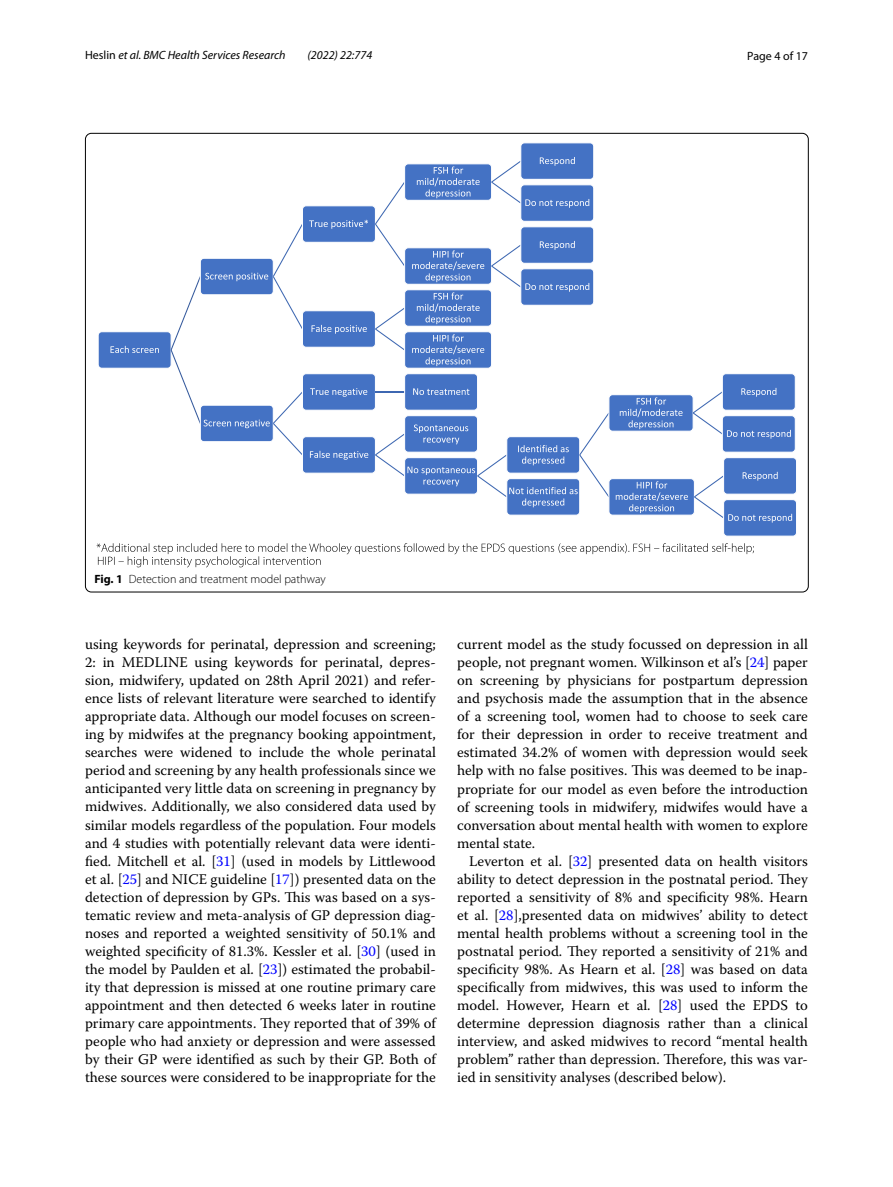
<style>
.page{position:relative;width:893px;height:1187px;background:#fff}
.page>*{position:absolute;margin:0;border:0;box-sizing:border-box;transform-origin:0 0}
.t1{font:14.7px/18px "Warnock Pro";color:#000;text-align:justify}
.t2{font:italic 12px "Myriad Pro";color:#000}
.t3{font:300 12px "Myriad Pro";color:#000}
.t4{font:12px "Myriad Pro";color:#000}
.s1{font-style:normal}
.s2{font-weight:700}
.s3{color:#00f}
</style>
<div class="page">
<svg style="left:98px;top:143px;width:698px;height:393px"></svg>
<svg style="left:97px;top:543px;width:657px;height:24px"></svg>
<p class="t2" style="left:85px;top:48px;width:202px"><span class="s1">Heslin</span> et al. BMC Health Services Research</p>
<p class="t2" style="left:308px;top:48px;width:66px">(2022) 22:774</p>
<p class="t4" style="left:747px;top:48px;width:62px">Page 4 of 17</p>
<p class="t3" style="left:94px;top:572px;width:233px"><span class="s2">Fig. 1</span> Detection and treatment model pathway</p>
<p class="t1" style="left:85px;top:635px;width:352px">using keywords for perinatal, depression and screening; 2: in MEDLINE using keywords for perinatal, depres&shy;sion, midwifery, updated on 28th April 2021) and refer&shy;ence lists of relevant literature were searched to identify appropriate data. Although our model focuses on screen&shy;ing by midwifes at the pregnancy booking appointment, searches were widened to include the whole perinatal period and screening by any health professionals since we anticipanted very little data on screening in pregnancy by midwives. Additionally, we also considered data used by similar models regardless of the population. Four models and 4 studies with potentially relevant data were identi&shy;fied. Mitchell et al. [<span class="s3">31</span>] (used in models by Littlewood et al. [<span class="s3">25</span>] and NICE guideline [<span class="s3">17</span>]) presented data on the detection of depression by GPs. This was based on a sys&shy;tematic review and meta-analysis of GP depression diag&shy;noses and reported a weighted sensitivity of 50.1% and weighted specificity of 81.3%. Kessler et al. [<span class="s3">30</span>] (used in the model by Paulden et al. [<span class="s3">23</span>]) estimated the probabil&shy;ity that depression is missed at one routine primary care appointment and then detected 6 weeks later in routine primary care appointments. They reported that of 39% of people who had anxiety or depression and were assessed by their GP were identified as such by their GP. Both of these sources were considered to be inappropriate for the</p>
<p class="t1" style="left:457px;top:635px;width:352px">current model as the study focussed on depression in all people, not pregnant women. Wilkinson et al’s [<span class="s3">24</span>] paper on screening by physicians for postpartum depression and psychosis made the assumption that in the absence of a screening tool, women had to choose to seek care for their depression in order to receive treatment and estimated 34.2% of women with depression would seek help with no false positives. This was deemed to be inap&shy;propriate for our model as even before the introduction of screening tools in midwifery, midwifes would have a conversation about mental health with women to explore mental state.</p>
<p class="t1" style="left:457px;top:851px;width:352px;text-indent:12px">Leverton et al. [<span class="s3">32</span>] presented data on health visitors ability to detect depression in the postnatal period. They reported a sensitivity of 8% and specificity 98%. Hearn et al. [<span class="s3">28</span>],presented data on midwives’ ability to detect mental health problems without a screening tool in the postnatal period. They reported a sensitivity of 21% and specificity 98%. As Hearn et al. [<span class="s3">28</span>] was based on data specifically from midwives, this was used to inform the model. However, Hearn et al. [<span class="s3">28</span>] used the EPDS to determine depression diagnosis rather than a clinical interview, and asked midwives to record “mental health problem” rather than depression. Therefore, this was var&shy;ied in sensitivity analyses (described below).</p>
</div>
